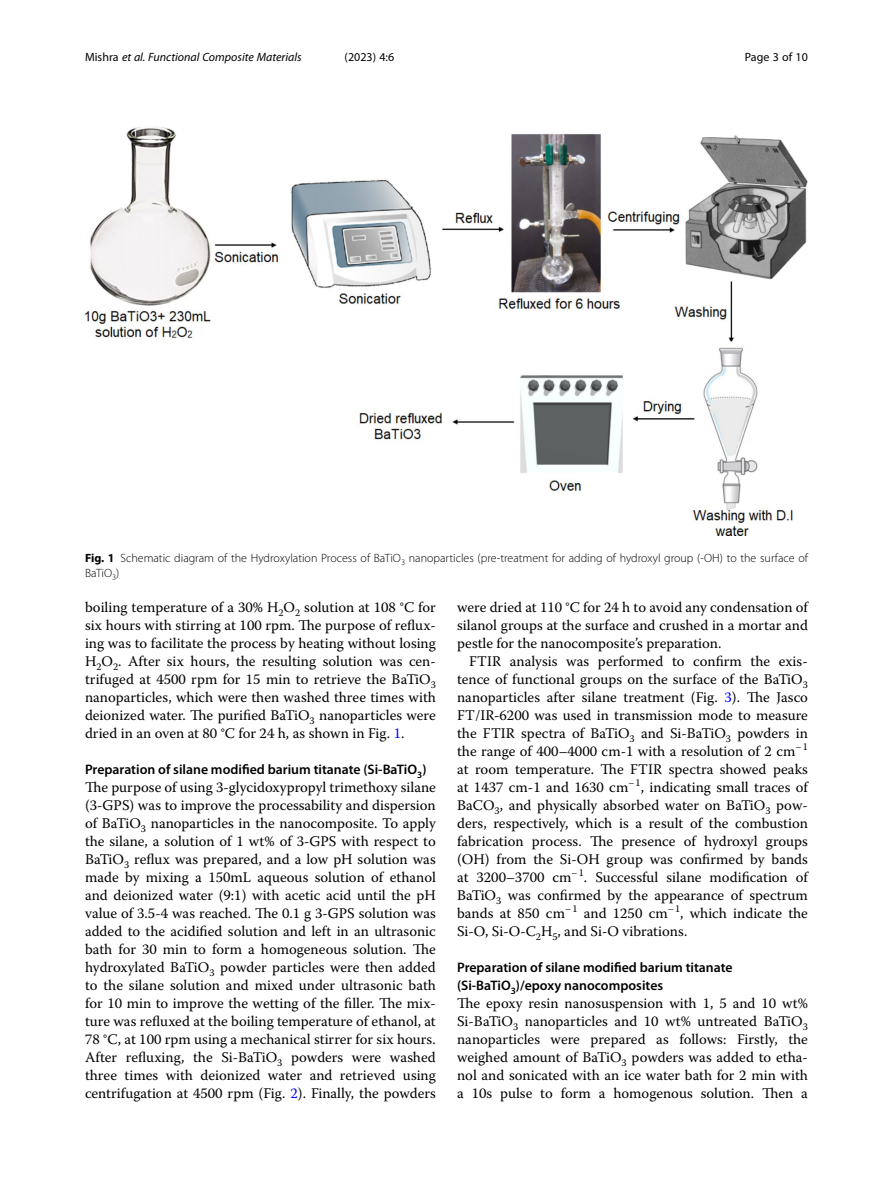
<style>
.page{position:relative;width:893px;height:1191px;background:#fff}
.page>*{position:absolute;margin:0;border:0;box-sizing:border-box;transform-origin:0 0}
.Body_Text{font:14.7px/18px "Warnock Pro";color:#000;text-align:justify}
.Body_Text_Indent{font:14.7px/18px "Warnock Pro";color:#000;text-align:justify}
.Head_2{font:600 13.8px/18px "Myriad Pro";color:#000}
.Figure_Caption{font:300 12px/15px "Myriad Pro";color:#000}
.t1{font:italic 12px "Myriad Pro";color:#000}
.t2{font:12px "Myriad Pro";color:#000}
.s1{font-style:normal}
.s2{font-weight:700}
.s3{color:#00f}
</style>
<div class="page">
<img style="left:85px;top:126px;width:723px;height:409px">
<p class="t1" style="left:85px;top:50px;width:218px"><span class="s1">Mishra</span> et al. Functional Composite Materials</p>
<p class="t2" style="left:345px;top:50px;width:51px">(2023) 4:6</p>
<p class="t2" style="left:745px;top:50px;width:65px">Page 3 of 10</p>
<p class="Figure_Caption" style="left:85px;top:551px;width:724px"><span class="s2">Fig. 1</span> Schematic diagram of the Hydroxylation Process of BaTiO<sub>3</sub> nanoparticles (pre-treatment for adding of hydroxyl group (-OH) to the surface of<br>BaTiO<sub>3</sub>)</p>
<p class="Body_Text" style="left:85px;top:598px;width:352px">boiling temperature of a 30% H<sub>2</sub>O<sub>2</sub> solution at 108 °C for six hours with stirring at 100 rpm. The purpose of reflux&shy;ing was to facilitate the process by heating without losing H<sub>2</sub>O<sub>2</sub>. After six hours, the resulting solution was cen&shy;trifuged at 4500 rpm for 15 min to retrieve the BaTiO<sub>3 </sub>nanoparticles, which were then washed three times with deionized water. The purified BaTiO<sub>3</sub> nanoparticles were dried in an oven at 80 °C for 24 h, as shown in Fig. <span class="s3">1</span>.</p>
<p class="Head_2" style="left:85px;top:760px;width:343px">Preparation of silane modified barium titanate (Si-BaTiO<sub>3</sub>)</p>
<p class="Body_Text" style="left:85px;top:778px;width:352px">The purpose of using 3-glycidoxypropyl trimethoxy silane (3-GPS) was to improve the processability and dispersion of BaTiO<sub>3</sub> nanoparticles in the nanocomposite. To apply the silane, a solution of 1 wt% of 3-GPS with respect to BaTiO<sub>3</sub> reflux was prepared, and a low pH solution was made by mixing a 150mL aqueous solution of ethanol and deionized water (9:1) with acetic acid until the pH value of 3.5-4 was reached. The 0.1 g 3-GPS solution was added to the acidified solution and left in an ultrasonic bath for 30 min to form a homogeneous solution. The hydroxylated BaTiO<sub>3</sub> powder particles were then added to the silane solution and mixed under ultrasonic bath for 10 min to improve the wetting of the filler. The mix&shy;ture was refluxed at the boiling temperature of ethanol, at 78 °C, at 100 rpm using a mechanical stirrer for six hours.<br>After refluxing, the Si-BaTiO<sub>3</sub> powders were washed three times with deionized water and retrieved using centrifugation at 4500 rpm (Fig. <span class="s3">2</span>). Finally, the powders</p>
<p class="Body_Text" style="left:457px;top:598px;width:352px">were dried at 110 °C for 24 h to avoid any condensation of silanol groups at the surface and crushed in a mortar and pestle for the nanocomposite’s preparation.</p>
<p class="Body_Text_Indent" style="left:457px;top:652px;width:352px;text-indent:12px">FTIR analysis was performed to confirm the exis&shy;tence of functional groups on the surface of the BaTiO<sub>3 </sub>nanoparticles after silane treatment (Fig. <span class="s3">3</span>). The Jasco FT/IR-6200 was used in transmission mode to measure the FTIR spectra of BaTiO<sub>3</sub> and Si-BaTiO<sub>3</sub> powders in the range of 400–4000 cm-1 with a resolution of 2 cm<sup>−</sup><sup>1 </sup>at room temperature. The FTIR spectra showed peaks at 1437 cm-1 and 1630 cm<sup>−</sup><sup>1</sup>, indicating small traces of BaCO<sub>3</sub>, and physically absorbed water on BaTiO<sub>3</sub> pow&shy;ders, respectively, which is a result of the combustion fabrication process. The presence of hydroxyl groups (OH) from the Si-OH group was confirmed by bands at 3200–3700 cm<sup>−</sup><sup>1</sup>. Successful silane modification of BaTiO<sub>3</sub> was confirmed by the appearance of spectrum bands at 850 cm<sup>−</sup><sup>1</sup> and 1250 cm<sup>−</sup><sup>1</sup>, which indicate the Si-O, Si-O-C<sub>2</sub>H<sub>5</sub>, and Si-O vibrations.</p>
<p class="Head_2" style="left:457px;top:958px;width:277px">Preparation of silane modified barium titanate (Si-BaTiO<sub>3</sub>)/epoxy nanocomposites</p>
<p class="Body_Text" style="left:457px;top:994px;width:352px">The epoxy resin nanosuspension with 1, 5 and 10 wt% Si-BaTiO<sub>3</sub> nanoparticles and 10 wt% untreated BaTiO<sub>3 </sub>nanoparticles were prepared as follows: Firstly, the weighed amount of BaTiO<sub>3</sub> powders was added to etha&shy;nol and sonicated with an ice water bath for 2 min with a 10s pulse to form a homogenous solution. Then a</p>
</div>
